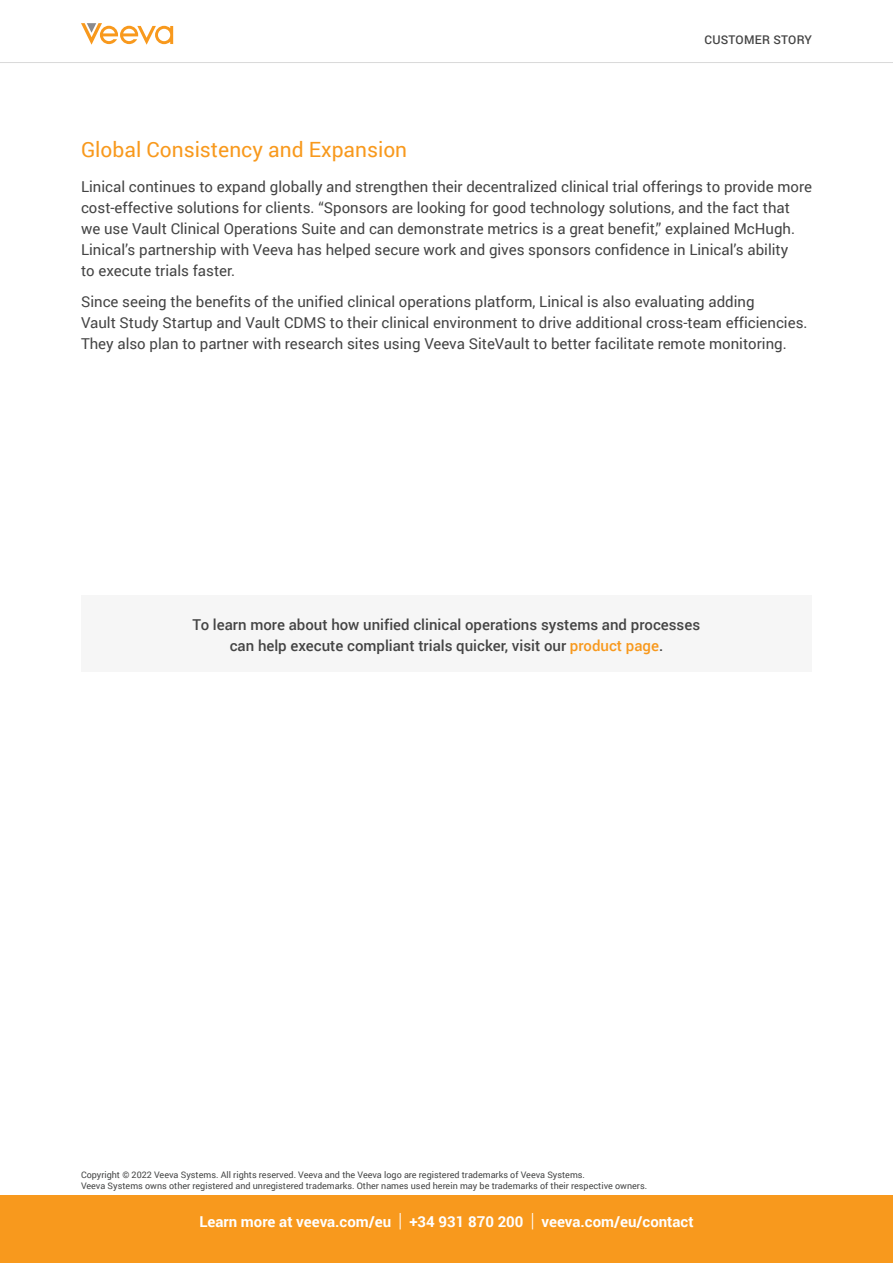
<style>
.page{position:relative;width:893px;height:1263px;background:#fff}
.page>*{position:absolute;margin:0;border:0;box-sizing:border-box;transform-origin:0 0}
.t1{font:21px "Roboto";color:#f8991d}
.t2{font:15px/21px "Roboto";color:#444}
.t3{font:500 15px/21px "Roboto";color:#444;text-align:center}
.t4{font:700 15px "Roboto";color:#fff}
.t5{font:500 12px "Roboto";letter-spacing:.02em;color:#444}
.t6{font:9px/10.5px "Roboto";color:#444545}
.s1{color:#f8991d}
.s2{font-weight:300;font-size:19.5px}
</style>
<div class="page">
<svg style="left:81px;top:23px;width:92px;height:22px"></svg>
<hr style="left:0;top:62px;width:893px;height:1px;background:#d9d9d9">
<div style="left:81px;top:596px;width:731px;height:76px;background:#f6f6f6"></div>
<div style="left:0;top:1195px;width:893px;height:68px;background:#f8991d"></div>
<p class="t5" style="left:704px;top:32px;width:109px">CUSTOMER STORY</p>
<h1 class="t1" style="left:81px;top:135px;width:328px">Global Consistency and Expansion</h1>
<p class="t2" style="left:81px;top:175px;width:732px">Linical continues to expand globally and strengthen their decentralized clinical trial offerings to provide more cost-effective solutions for clients. “Sponsors are looking for good technology solutions, and the fact that we use Vault Clinical Operations Suite and can demonstrate metrics is a great benefit,” explained McHugh.<br>Linical’s partnership with Veeva has helped secure work and gives sponsors confidence in Linical’s ability<br>to execute trials faster.</p>
<p class="t2" style="left:81px;top:291px;width:728px">Since seeing the benefits of the unified clinical operations platform, Linical is also evaluating adding<br>Vault Study Startup and Vault CDMS to their clinical environment to drive additional cross-team efficiencies.<br>They also plan to partner with research sites using Veeva SiteVault to better facilitate remote monitoring.</p>
<p class="t3" style="left:193px;top:614px;width:509px">To learn more about how unified clinical operations systems and processes can help execute compliant trials quicker, visit our <span class="s1">product page</span>.</p>
<p class="t6" style="left:81px;top:1169px;width:568px">Copyright © 2022 Veeva Systems. All rights reserved. Veeva and the Veeva logo are registered trademarks of Veeva Systems.<br>Veeva Systems owns other registered and unregistered trademarks. Other names used herein may be trademarks of their respective owners.</p>
<p class="t4" style="left:199px;top:1211px;width:496px">Learn more at veeva.com/eu <span class="s2">|</span> +34 931 870 200 <span class="s2">|</span> veeva.com/eu/contact</p>
</div>
